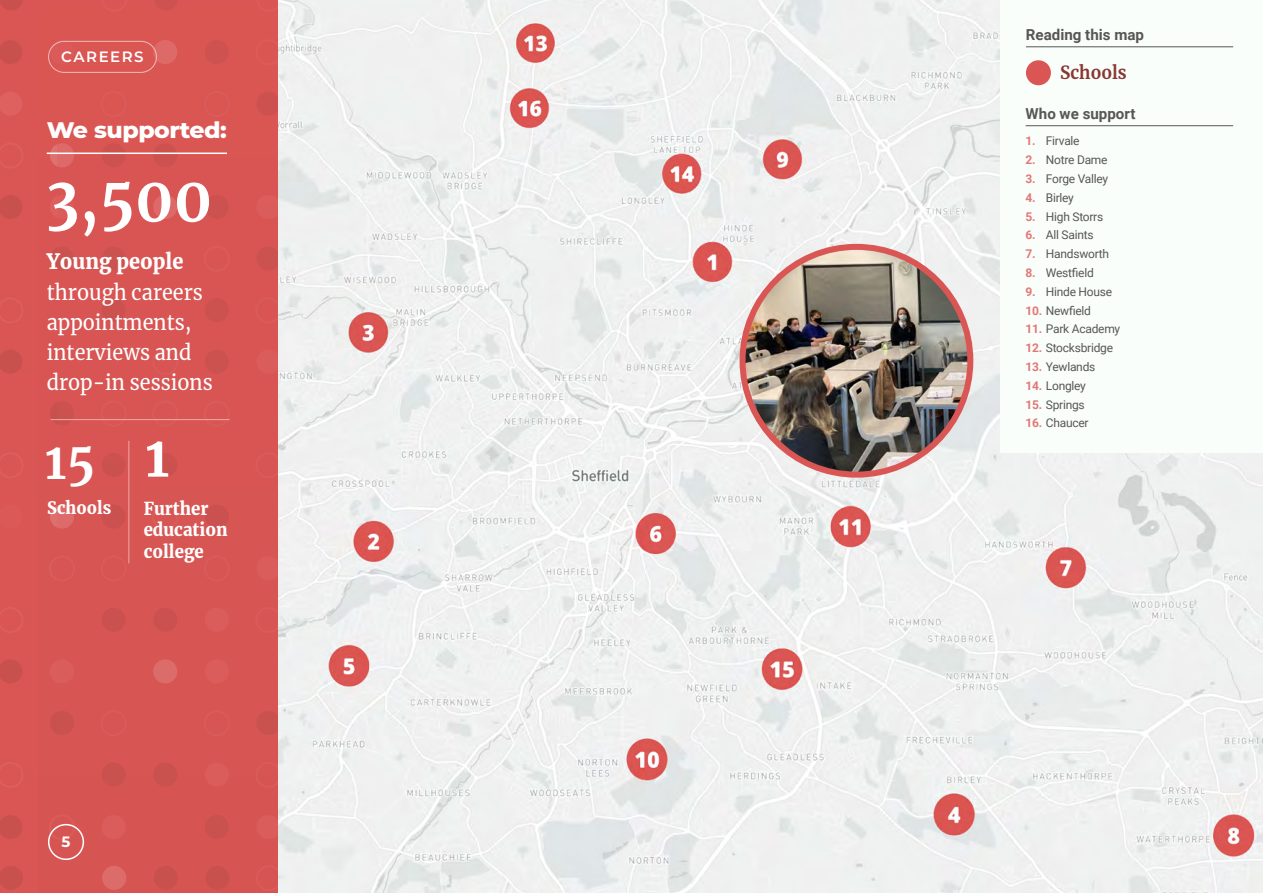
<style>
.page{position:relative;width:1263px;height:893px;background:#fff}
.page>*{position:absolute;margin:0;border:0;box-sizing:border-box;transform-origin:0 0}
.t1{font:700 62.1px "Merriweather";color:#fff;scale:.95 1}
.t2{font:700 49.5px "Merriweather";color:#fff;scale:.95 1}
.t3{font:800 22.5px "Montserrat";letter-spacing:-.02em;color:#fff;scale:1.05 1}
.t4{font:21px/30px "Merriweather";color:#fff;scale:.95 1}
.t5{font:900 21px "Merriweather";color:#fff;scale:.95 1}
.t6{font:700 18px "Merriweather";color:#873733;scale:.95 1}
.t7{font:900 17.7px/21.6px "Merriweather";color:#fff;scale:.95 1}
.t8{font:900 17.1px "Merriweather";color:#fff;scale:.95 1}
.t9{font:700 15.15px "Roboto";color:#575756}
.t10{font:600 15px "Montserrat";letter-spacing:.1em;color:#fff}
.t11{font:700 15px "Montserrat Alternates";color:#fff}
.t12{font:12px "Roboto";letter-spacing:-.02em;color:#575756}
.s1{font-size:56.1px}
.s2{font-weight:700;color:#e17876}
</style>
<div class="page">
<div style="left:0;top:0;width:280px;height:893px;background:#da5754"></div>
<svg style="left:0;top:659px;width:22px;height:24px"></svg>
<svg style="left:0;top:350px;width:22px;height:24px"></svg>
<svg style="left:0;top:195px;width:22px;height:24px"></svg>
<svg style="left:0;top:92px;width:22px;height:23px"></svg>
<svg style="left:0;top:40px;width:22px;height:24px"></svg>
<svg style="left:0;top:815px;width:22px;height:24px"></svg>
<svg style="left:0;top:0;width:23px;height:10px"></svg>
<svg style="left:0;top:866px;width:23px;height:24px"></svg>
<div style="left:48px;top:824px;width:36px;height:36px;border:2px solid #fff;border-radius:50%"></div>
<svg style="left:789px;top:892px;width:21px;height:1px"></svg>
<svg style="left:820px;top:892px;width:21px;height:1px"></svg>
<svg style="left:851px;top:892px;width:21px;height:1px"></svg>
<svg style="left:882px;top:892px;width:21px;height:1px"></svg>
<svg style="left:913px;top:892px;width:21px;height:1px"></svg>
<svg style="left:944px;top:892px;width:21px;height:1px"></svg>
<svg style="left:975px;top:892px;width:21px;height:1px"></svg>
<svg style="left:1006px;top:892px;width:21px;height:1px"></svg>
<svg style="left:1037px;top:892px;width:21px;height:1px"></svg>
<svg style="left:1068px;top:892px;width:20px;height:1px"></svg>
<svg style="left:1098px;top:892px;width:22px;height:1px"></svg>
<svg style="left:1130px;top:892px;width:20px;height:1px"></svg>
<svg style="left:1160px;top:892px;width:21px;height:1px"></svg>
<svg style="left:1191px;top:892px;width:21px;height:1px"></svg>
<svg style="left:1223px;top:892px;width:20px;height:1px"></svg>
<svg style="left:278px;top:892px;width:25px;height:1px"></svg>
<svg style="left:313px;top:892px;width:21px;height:1px"></svg>
<svg style="left:344px;top:892px;width:21px;height:1px"></svg>
<svg style="left:375px;top:892px;width:21px;height:1px"></svg>
<svg style="left:406px;top:892px;width:20px;height:1px"></svg>
<svg style="left:437px;top:892px;width:20px;height:1px"></svg>
<svg style="left:467px;top:892px;width:22px;height:1px"></svg>
<svg style="left:498px;top:892px;width:22px;height:1px"></svg>
<svg style="left:529px;top:892px;width:21px;height:1px"></svg>
<svg style="left:560px;top:892px;width:21px;height:1px"></svg>
<svg style="left:591px;top:892px;width:21px;height:1px"></svg>
<svg style="left:622px;top:892px;width:21px;height:1px"></svg>
<svg style="left:653px;top:892px;width:21px;height:1px"></svg>
<svg style="left:684px;top:892px;width:21px;height:1px"></svg>
<svg style="left:715px;top:892px;width:21px;height:1px"></svg>
<svg style="left:747px;top:892px;width:32px;height:1px"></svg>
<img style="left:278px;top:0;width:985px;height:892px">
<hr style="left:51px;top:419px;width:179px;height:1px;background:#ecabaa">
<hr style="left:129px;top:441px;width:1px;height:122px;background:#ecabaa">
<hr style="left:47px;top:153px;width:180px;height:1px;background:#fff">
<div style="left:1000px;top:0;width:263px;height:453px;background:#fafefa"></div>
<hr style="left:1026px;top:125px;width:207px;height:1px;background:#575756">
<div style="left:1026px;top:60px;width:25px;height:25px;background:#da5654;border-radius:50%"></div>
<hr style="left:1026px;top:46px;width:207px;height:1px;background:#575756">
<img style="left:742px;top:247px;width:228px;height:228px;border-radius:114px">
<div style="left:739px;top:244px;width:234px;height:234px;border:6px solid #da5654;border-radius:50%"></div>
<div style="left:48px;top:41px;width:109px;height:32px;border:1px solid #f0bbbb;border-radius:16px"></div>
<p class="t10" style="left:61px;top:46px;width:84px">CAREERS</p>
<h3 class="t3" style="left:47px;top:113px;width:173px">We supported:</h3>
<h1 class="t1" style="left:46px;top:156px;width:177px">3,500</h1>
<h3 class="t5" style="left:47px;top:247px;width:145px">Young people</h3>
<h3 class="t4" style="left:47px;top:276px;width:176px">through careers appointments, interviews and drop-in sessions</h3>
<h2 class="t2" style="left:45px;top:426px;width:132px">15 <span class="s1">1</span></h2>
<h3 class="t8" style="left:47px;top:496px;width:69px">Schools</h3>
<h3 class="t7" style="left:144px;top:497px;width:90px">Further education college</h3>
<p class="t11" style="left:62px;top:830px;width:10px">5</p>
<p class="t9" style="left:1026px;top:24px;width:120px">Reading this map</p>
<h3 class="t6" style="left:1060px;top:60px;width:72px">Schools</h3>
<p class="t9" style="left:1026px;top:103px;width:111px">Who we support</p>
<p class="t12" style="left:1026px;top:133px;width:56px"><span class="s2">1.</span> Firvale</p>
<p class="t12" style="left:1026px;top:151px;width:83px"><span class="s2">2.</span> Notre Dame</p>
<p class="t12" style="left:1026px;top:170px;width:84px"><span class="s2">3.</span> Forge Valley</p>
<p class="t12" style="left:1026px;top:189px;width:50px"><span class="s2">4.</span> Birley</p>
<p class="t12" style="left:1026px;top:208px;width:79px"><span class="s2">5.</span> High Storrs</p>
<p class="t12" style="left:1026px;top:227px;width:69px"><span class="s2">6.</span> All Saints</p>
<p class="t12" style="left:1026px;top:245px;width:85px"><span class="s2">7.</span> Handsworth</p>
<p class="t12" style="left:1026px;top:264px;width:70px"><span class="s2">8.</span> Westfield</p>
<p class="t12" style="left:1026px;top:283px;width:88px"><span class="s2">9.</span> Hinde House</p>
<p class="t12" style="left:1026px;top:302px;width:67px"><span class="s2">10.</span> Newfield</p>
<p class="t12" style="left:1026px;top:321px;width:96px"><span class="s2">11.</span> Park Academy</p>
<p class="t12" style="left:1026px;top:340px;width:89px"><span class="s2">12.</span> Stocksbridge</p>
<p class="t12" style="left:1026px;top:358px;width:71px"><span class="s2">13.</span> Yewlands</p>
<p class="t12" style="left:1026px;top:377px;width:62px"><span class="s2">14.</span> Longley</p>
<p class="t12" style="left:1026px;top:396px;width:61px"><span class="s2">15.</span> Springs</p>
<p class="t12" style="left:1026px;top:415px;width:65px"><span class="s2">16.</span> Chaucer</p>
</div>
